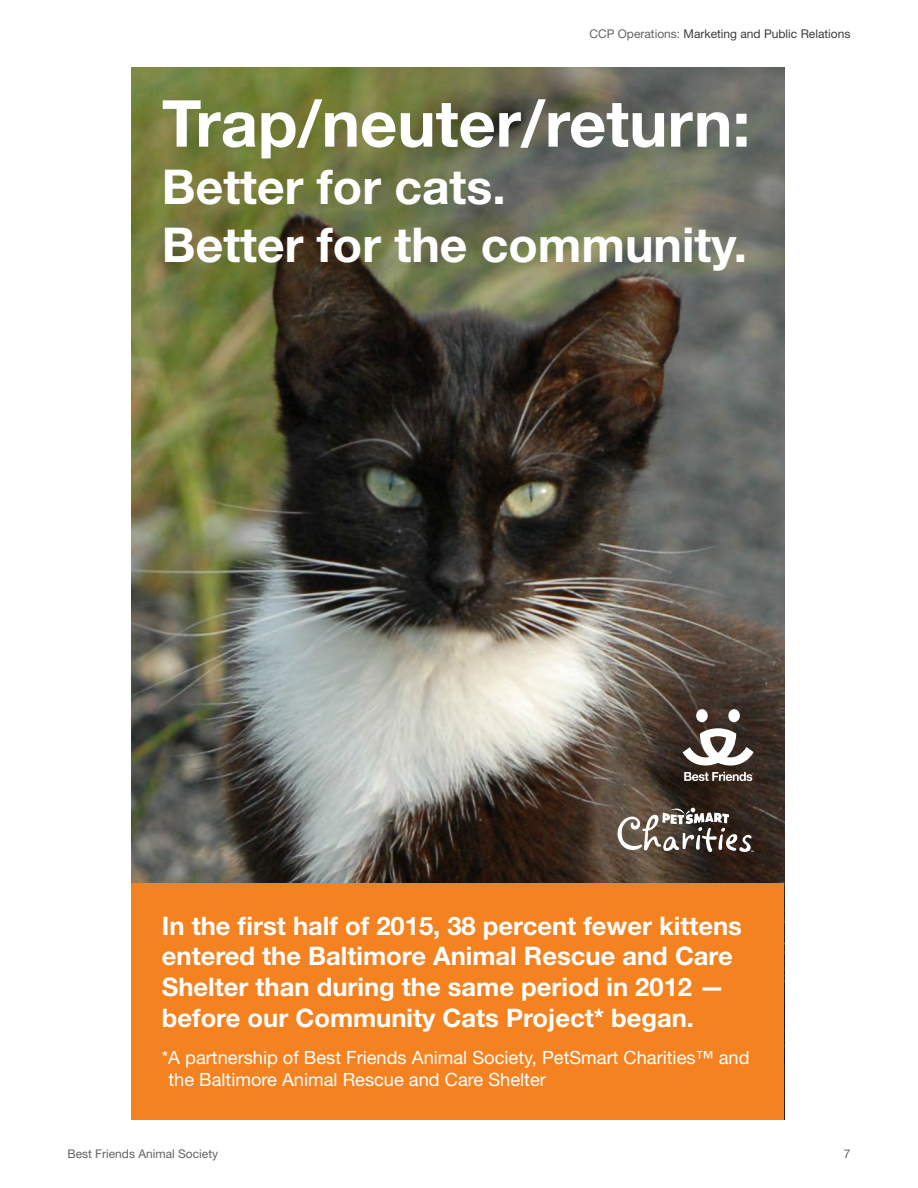
<style>
.page{position:relative;width:918px;height:1188px;background:#fff}
.page>*{position:absolute;margin:0;border:0;box-sizing:border-box;transform-origin:0 0}
.t1{font:700 64.8px "Helvetica Neue LT Std";color:#fff}
.t2{font:700 48.15px/57.8px "Helvetica Neue LT Std";color:#fff}
.t3{font:700 25.5px/30.8px "Helvetica Neue LT Std";color:#fff}
.t4{font:18.3px/21.9px "Helvetica Neue LT Std";color:#fff}
.t5{font:12px "Helvetica Neue LT Std";color:#3c3c3d}
.t6{font:12px "Helvetica Neue LT Std";color:#636366}
.s1{color:#636366}
</style>
<div class="page">
<img style="left:131px;top:68px;width:653px;height:815px">
<div style="left:131px;top:883px;width:653px;height:236px;background:#f58220"></div>
<svg style="left:617px;top:804px;width:137px;height:49px"></svg>
<div style="left:696px;top:709px;width:12px;height:13px;background:#fff;border-radius:50%"></div>
<div style="left:728px;top:709px;width:12px;height:13px;background:#fff;border-radius:50%"></div>
<svg style="left:683px;top:728px;width:71px;height:53px"></svg>
<p class="t5" style="left:589px;top:27px;width:263px"><span class="s1">CCP Operations:</span> Marketing and Public Relations</p>
<p class="t1" style="left:162px;top:83px;width:590px">Trap/neuter/return:</p>
<p class="t2" style="left:162px;top:157px;width:587px">Better for cats.<br>Better for the community.</p>
<p class="t3" style="left:162px;top:910px;width:582px">In the first half of 2015, 38 percent fewer kittens entered the Baltimore Animal Rescue and Care Shelter than during the same period in 2012 — before our Community Cats Project* began.</p>
<p class="t4" style="left:168px;top:1046px;width:583px;text-indent:-7px">*A partnership of Best Friends Animal Society, PetSmart Charities™ and the Baltimore Animal Rescue and Care Shelter</p>
<p class="t6" style="left:68px;top:1147px;width:152px">Best Friends Animal Society</p>
<p class="t6" style="left:844px;top:1146px;width:8px">7</p>
</div>
